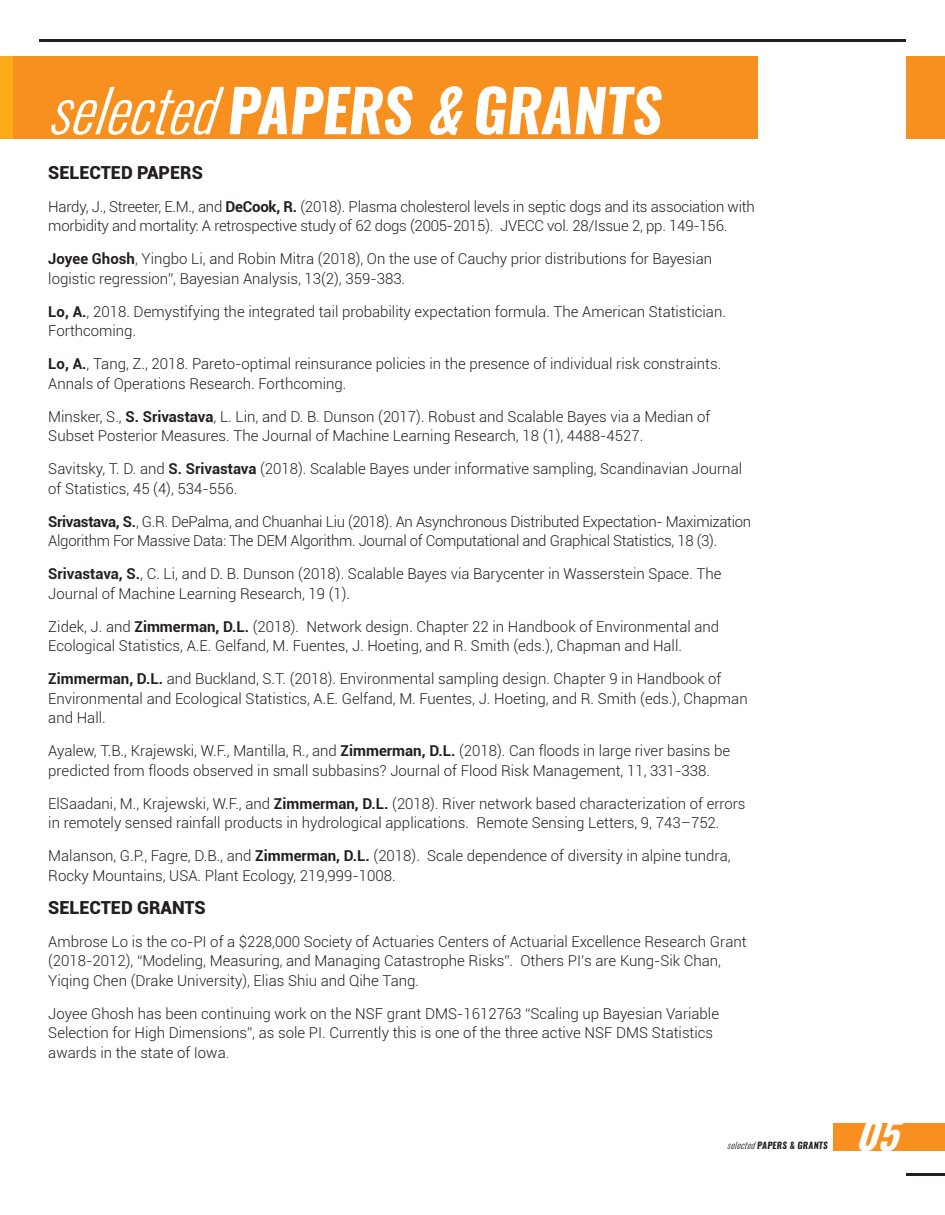
<style>
.page{position:relative;width:945px;height:1215px;background:#fff}
.page>*{position:absolute;margin:0;border:0;box-sizing:border-box;transform-origin:0 0}
.t1{font:italic 700 58.5px "Oswald";color:#fff}
.t2{font:italic 700 39.15px "Oswald";color:#fff}
.t3{font:900 18px "Roboto";color:#231f20}
.t4{font:300 15px/19.5px "Roboto";color:#231f20}
.t5{font:300 15px/19.5px "Roboto";letter-spacing:-.02em;color:#231f20}
.t6{font:italic 700 9px "Oswald";letter-spacing:.03em;color:#231f20}
.s1{font-weight:300}
.s2{font-weight:700}
</style>
<div class="page">
<div style="left:0;top:56px;width:14px;height:83px;background:#fbab18"></div>
<div style="left:833px;top:1123px;width:112px;height:27px;background:#f8901f"></div>
<hr style="left:906px;top:1173px;width:39px;height:3px;background:#231f20">
<div style="left:14px;top:56px;width:744px;height:83px;background:#f8901f"></div>
<hr style="left:39px;top:39px;width:867px;height:3px;background:#231f20">
<div style="left:906px;top:56px;width:39px;height:83px;background:#f8901f"></div>
<h1 class="t1" style="left:48px;top:70px;width:615px"><span class="s1">selected</span>PAPERS &amp;GRANTS</h1>
<p class="t3" style="left:48px;top:160px;width:156px">SELECTED PAPERS</p>
<p class="t4" style="left:48px;top:196px;width:708px">Hardy, J., Streeter, E.M., and <span class="s2">DeCook, R.</span> (2018). Plasma cholesterol levels in septic dogs and its association with morbidity and mortality: A retrospective study of 62 dogs (2005-2015). JVECC vol. 28/Issue 2, pp. 149-156.</p>
<p class="t4" style="left:48px;top:249px;width:665px"><span class="s2">Joyee Ghosh</span>, Yingbo Li, and Robin Mitra (2018), On the use of Cauchy prior distributions for Bayesian logistic regression”, Bayesian Analysis, 13(2), 359-383.</p>
<p class="t4" style="left:48px;top:301px;width:679px"><span class="s2">Lo, A.</span>, 2018. Demystifying the integrated tail probability expectation formula. The American Statistician.<br>Forthcoming.</p>
<p class="t4" style="left:48px;top:354px;width:675px"><span class="s2">Lo, A.</span>, Tang, Z., 2018. Pareto-optimal reinsurance policies in the presence of individual risk constraints.<br>Annals of Operations Research. Forthcoming.</p>
<p class="t4" style="left:48px;top:406px;width:663px">Minsker, S., <span class="s2">S. Srivastava</span>, L. Lin, and D. B. Dunson (2017). Robust and Scalable Bayes via a Median of<br>Subset Posterior Measures. The Journal of Machine Learning Research, 18 (1), 4488-4527.</p>
<p class="t4" style="left:48px;top:459px;width:695px">Savitsky, T. D. and <span class="s2">S. Srivastava</span> (2018). Scalable Bayes under informative sampling, Scandinavian Journal of Statistics, 45 (4), 534-556.</p>
<p class="t5" style="left:48px;top:511px;width:705px"><span class="s2">Srivastava, S.</span>, G.R. DePalma, and Chuanhai Liu (2018). An Asynchronous Distributed Expectation- Maximization<br>Algorithm For Massive Data: The DEM Algorithm. Journal of Computational and Graphical Statistics, 18 (3).</p>
<p class="t4" style="left:48px;top:564px;width:675px"><span class="s2">Srivastava, S.</span>, C. Li, and D. B. Dunson (2018). Scalable Bayes via Barycenter in Wasserstein Space. The<br>Journal of Machine Learning Research, 19 (1).</p>
<p class="t4" style="left:48px;top:616px;width:672px">Zidek, J. and <span class="s2">Zimmerman, D.L.</span> (2018). Network design. Chapter 22 in Handbook of Environmental and<br>Ecological Statistics, A.E. Gelfand, M. Fuentes, J. Hoeting, and R. Smith (eds.), Chapman and Hall.</p>
<p class="t4" style="left:48px;top:669px;width:701px"><span class="s2">Zimmerman, D.L.</span> and Buckland, S.T. (2018). Environmental sampling design. Chapter 9 in Handbook of<br>Environmental and Ecological Statistics, A.E. Gelfand, M. Fuentes, J. Hoeting, and R. Smith (eds.), Chapman and Hall.</p>
<p class="t4" style="left:48px;top:741px;width:684px">Ayalew, T.B., Krajewski, W.F., Mantilla, R., and <span class="s2">Zimmerman, D.L.</span> (2018). Can floods in large river basins be predicted from floods observed in small subbasins? Journal of Flood Risk Management, 11, 331-338.</p>
<p class="t4" style="left:48px;top:793px;width:699px">ElSaadani, M., Krajewski, W.F., and <span class="s2">Zimmerman, D.L.</span> (2018). River network based characterization of errors in remotely sensed rainfall products in hydrological applications. Remote Sensing Letters, 9, 743–752.</p>
<p class="t4" style="left:48px;top:846px;width:684px">Malanson, G.P., Fagre, D.B., and <span class="s2">Zimmerman, D.L.</span> (2018). Scale dependence of diversity in alpine tundra,<br>Rocky Mountains, USA. Plant Ecology, 219,999-1008.</p>
<p class="t3" style="left:48px;top:895px;width:159px">SELECTED GRANTS</p>
<p class="t4" style="left:48px;top:931px;width:700px">Ambrose Lo is the co-PI of a $228,000 Society of Actuaries Centers of Actuarial Excellence Research Grant (2018-2012), “Modeling, Measuring, and Managing Catastrophe Risks”. Others PI’s are Kung-Sik Chan,<br>Yiqing Chen (Drake University), Elias Shiu and Qihe Tang.</p>
<p class="t4" style="left:48px;top:1003px;width:672px">Joyee Ghosh has been continuing work on the NSF grant DMS-1612763 “Scaling up Bayesian Variable<br>Selection for High Dimensions”, as sole PI. Currently this is one of the three active NSF DMS Statistics awards in the state of Iowa.</p>
<p class="t6" style="left:727px;top:1139px;width:102px"><span class="s1">selected</span>PAPERS &amp; GRANTS</p>
<h2 class="t2" style="left:856px;top:1108px;width:56px">05</h2>
</div>
